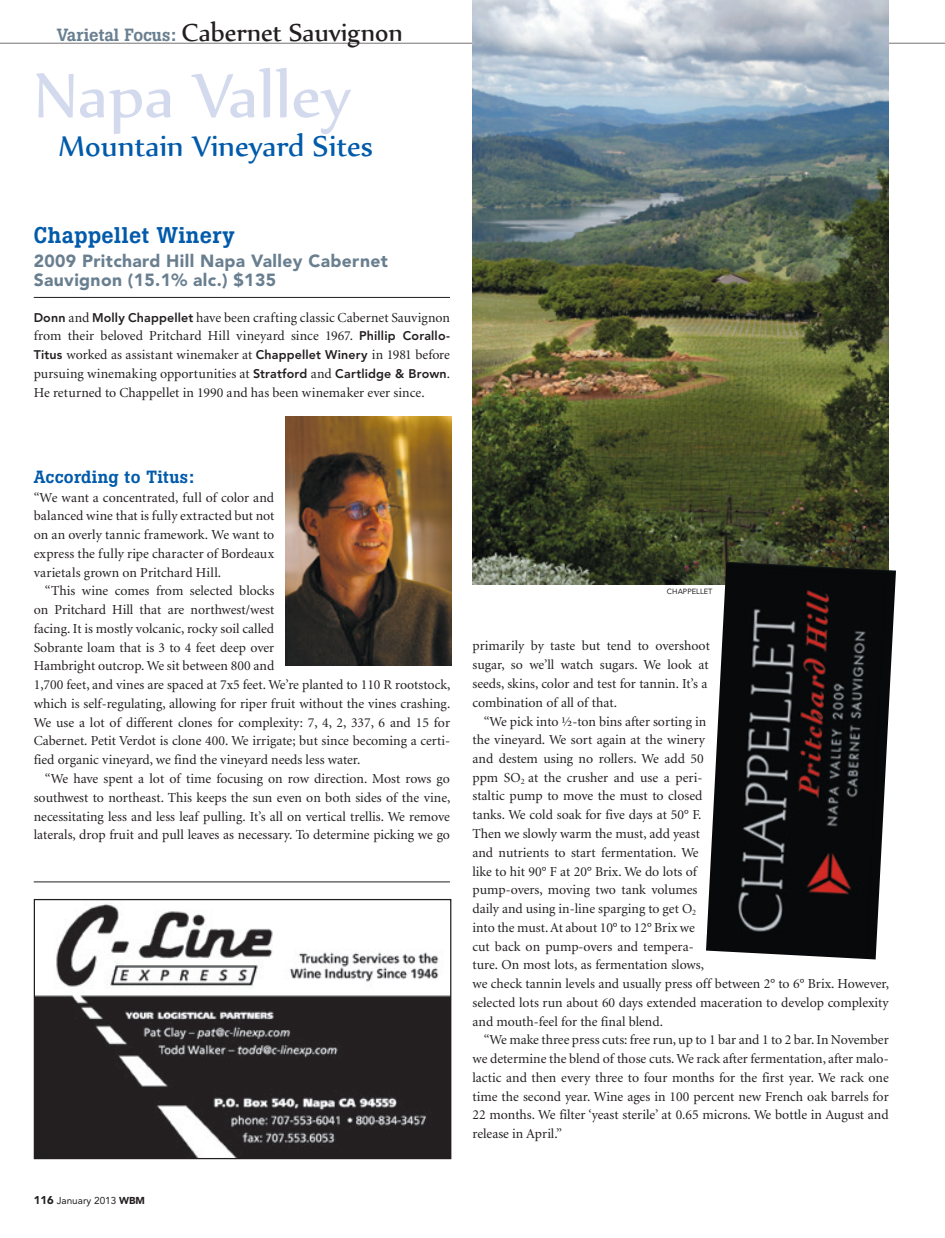
<style>
.page{position:relative;width:945px;height:1238px;background:#fff}
.page>*{position:absolute;margin:0;border:0;box-sizing:border-box;transform-origin:0 0}
.t1{font:75px "Nyala";letter-spacing:.005em;color:#d4daed}
.t2{font:35px "Nyala";letter-spacing:.005em;color:#015aaa}
.t3{font:30px "Nyala";color:#231f20}
.t4{font:500 22.5px "Boton";letter-spacing:.02em;color:#015aaa}
.t5{font:900 17.5px/18.8px "Avenir";letter-spacing:.02em;color:#697f90}
.t6{font:500 17.5px "Boton";letter-spacing:.02em;color:#015aaa}
.t7{font:13.75px/18.8px "Minion";color:#231f20;text-align:justify}
.t8{font:10px "Avenir";color:#231f20}
.t9{font:7.5px "Avenir";color:#231f20}
.s1{font-family:"Boton";font-weight:500;font-size:17.5px;color:#697f90}
.s2{font-family:"Avenir";font-weight:800;font-size:12.5px}
.s3{font-weight:900;font-size:11.25px}
.s4{font-weight:900}
</style>
<div class="page">
<hr style="left:34px;top:297px;width:416px;height:1px;background:#231f20">
<hr style="left:0;top:43px;width:945px;height:1px;background:#231f20">
<img style="left:36px;top:904px;width:413px;height:253px">
<div style="left:34px;top:899px;width:417px;height:260px;border:1px solid #231f20"></div>
<img style="left:286px;top:416px;width:165px;height:249px">
<hr style="left:34px;top:881px;width:416px;height:1px;background:#231f20">
<img style="left:472px;top:0;width:417px;height:584px">
<img style="left:706px;top:561px;width:190px;height:398px">
<h3 class="t3" style="left:57px;top:14px;width:348px"><span class="s1">Varietal Focus:</span> Cabernet Sauvignon</h3>
<h1 class="t1" style="left:34px;top:50px;width:319px">Napa Valley</h1>
<h2 class="t2" style="left:59px;top:125px;width:316px">Mountain Vineyard Sites</h2>
<h3 class="t4" style="left:34px;top:221px;width:202px">Chappellet Winery</h3>
<p class="t5" style="left:34px;top:251px;width:356px">2009 Pritchard Hill Napa Valley Cabernet<br>Sauvignon (15.1% alc.) $135</p>
<p class="t7" style="left:34px;top:308px;width:418px"><span class="s2">Donn</span> and <span class="s2">Molly Chappellet</span> have been crafting classic Cabernet Sauvignon from their beloved Pritchard Hill vineyard since 1967. <span class="s2">Phillip Corallo-Titus</span> worked as assistant winemaker at <span class="s2">Chappellet Winery</span> in 1981 before pursuing winemaking opportunities at <span class="s2">Stratford</span> and <span class="s2">Cartlidge &amp; Brown</span>.<br>He returned to Chappellet in 1990 and has been winemaker ever since.</p>
<p class="t6" style="left:34px;top:466px;width:162px">According to Titus:</p>
<p class="t7" style="left:34px;top:488px;width:242px">“We want a concentrated, full of color and balanced wine that is fully extracted but not on an overly tannic framework. We want to express the fully ripe character of Bordeaux varietals grown on Pritchard Hill.</p>
<p class="t7" style="left:34px;top:582px;width:418px;text-align:left;text-indent:11px">“This wine comes from selected blocks<br>on Pritchard Hill that are northwest/west<br>facing. It is mostly volcanic, rocky soil called<br>Sobrante loam that is 3 to 4 feet deep over<br>Hambright outcrop. We sit between 800 and<br>1,700 feet, and vines are spaced at 7x5 feet. We’re planted to 110 R rootstock, which is self-regulating, allowing for riper fruit without the vines crashing.<br>We use a lot of different clones for complexity: 7, 4, 2, 337, 6 and 15 for Cabernet. Petit Verdot is clone 400. We irrigate; but since becoming a certi&shy;fied organic vineyard, we find the vineyard needs less water.</p>
<p class="t7" style="left:34px;top:769px;width:418px;text-indent:11px">“We have spent a lot of time focusing on row direction. Most rows go southwest to northeast. This keeps the sun even on both sides of the vine, necessitating less and less leaf pulling. It’s all on vertical trellis. We remove laterals, drop fruit and pull leaves as necessary. To determine picking we go</p>
<p class="t8" style="left:34px;top:1194px;width:113px"><span class="s3">116</span> January 2013 <span class="s4">WBM</span></p>
<p class="t9" style="left:667px;top:587px;width:11px">Chappellet</p>
<p class="t7" style="left:472px;top:637px;width:239px;text-align:left">primarily by taste but tend to overshoot sugar, so we’ll watch sugars. We look at seeds, skins, color and test for tannin. It’s a combination of all of that.</p>
<p class="t7" style="left:472px;top:712px;width:418px;text-align:left;text-indent:11px">“We pick into ½-ton bins after sorting in<br>the vineyard. We sort again at the winery<br>and destem using no rollers. We add 50<br>ppm SO<sub>2</sub> at the crusher and use a peri-<br>staltic pump to move the must to closed<br>tanks. We cold soak for five days at 50° F.<br>Then we slowly warm the must, add yeast<br>and nutrients to start fermentation. We<br>like to hit 90° F at 20° Brix. We do lots of<br>pump-overs, moving two tank volumes<br>daily and using in-line sparging to get O<sub>2<br></sub>into the must. At about 10° to 12° Brix we<br>cut back on pump-overs and tempera-<br>ture. On most lots, as fermentation slows,<br>we check tannin levels and usually press off between 2° to 6° Brix. However, selected lots run about 60 days extended maceration to develop complexity and mouth-feel for the final blend.</p>
<p class="t7" style="left:472px;top:1031px;width:418px;text-indent:11px">“We make three press cuts: free run, up to 1 bar and 1 to 2 bar. In November we determine the blend of those cuts. We rack after fermentation, after malo&shy;lactic and then every three to four months for the first year. We rack one time the second year. Wine ages in 100 percent new French oak barrels for 22 months. We filter ‘yeast sterile’ at 0.65 microns. We bottle in August and release in April.”</p>
</div>
